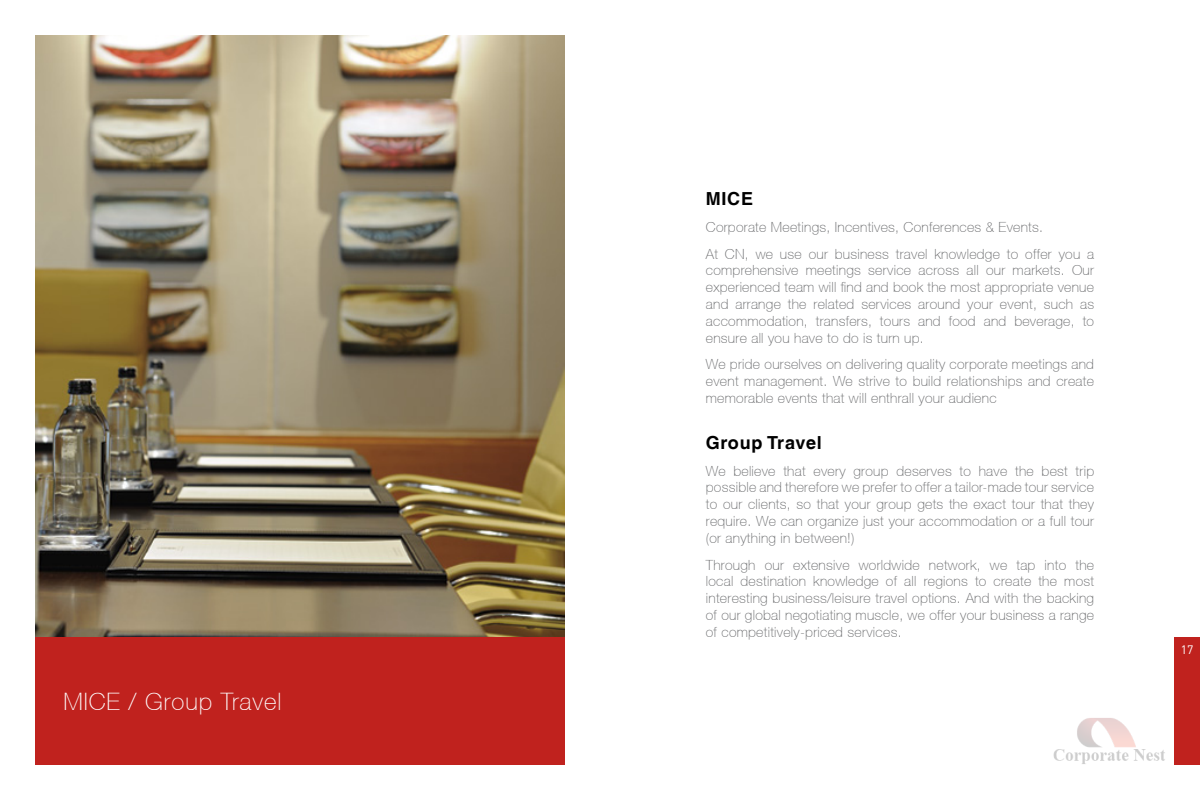
<style>
.page{position:relative;width:1200px;height:800px;background:#fff}
.page>*{position:absolute;margin:0;border:0;box-sizing:border-box;transform-origin:0 0}
.t1{font:100 24px "Helvetica Neue CE";letter-spacing:.04em;color:#fff}
.t2{font:700 18px "Helvetica LT";letter-spacing:.04em;color:#000}
.t3{font:100 14px/16.8px "Helvetica Neue CE";letter-spacing:.02em;color:#636466;text-align:justify}
.t4{font:12px "DIN";color:#fff}
</style>
<div class="page">
<div style="left:1174px;top:637px;width:26px;height:128px;background:#c0221e"></div>
<img style="left:35px;top:35px;width:530px;height:602px">
<div style="left:35px;top:637px;width:530px;height:128px;background:#c0221e"></div>
<img style="left:1053px;top:718px;width:112px;height:46px">
<h1 class="t1" style="left:63px;top:687px;width:220px">MICE / Group Travel</h1>
<p class="t2" style="left:706px;top:188px;width:49px">MICE</p>
<p class="t3" style="left:706px;top:214px;width:390px;line-height:26.8px">Corporate Meetings, Incentives, Conferences &amp; Events.<br>At CN, we use our business travel knowledge to offer you a</p>
<p class="t3" style="left:706px;top:262px;width:390px">comprehensive meetings service across all our markets. Our experienced team will find and book the most appropriate venue and arrange the related services around your event, such as accommodation, transfers, tours and food and beverage, to ensure all you have to do is turn up.</p>
<p class="t3" style="left:706px;top:356px;width:390px">We pride ourselves on delivering quality corporate meetings and event management. We strive to build relationships and create memorable events that will enthrall your audienc</p>
<p class="t2" style="left:706px;top:431px;width:118px">Group Travel</p>
<p class="t3" style="left:706px;top:462px;width:390px">We believe that every group deserves to have the best trip possible and therefore we prefer to offer a tailor-made tour service to our clients, so that your group gets the exact tour that they require. We can organize just your accommodation or a full tour (or anything in between!)</p>
<p class="t3" style="left:706px;top:556px;width:390px">Through our extensive worldwide network, we tap into the local destination knowledge of all regions to create the most interesting business/leisure travel options. And with the backing of our global negotiating muscle, we offer your business a range of competitively-priced services.</p>
<p class="t4" style="left:1181px;top:642px;width:14px">17</p>
</div>
